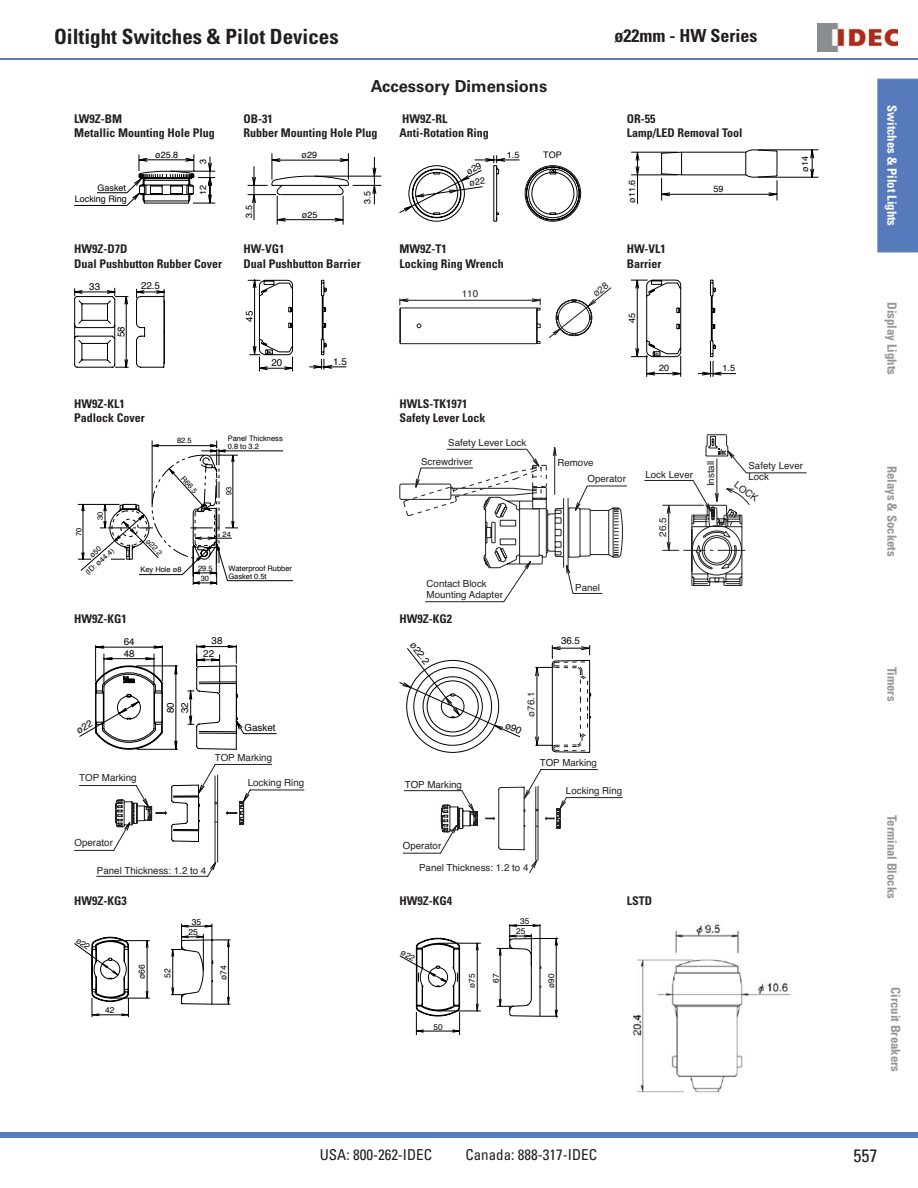
<style>
.page{position:relative;width:918px;height:1188px;background:#fff}
.page>*{position:absolute;margin:0;border:0;box-sizing:border-box;transform-origin:0 0}
.t1{font:700 condensed 21px "Univers LT Std";color:#231f20}
.t2{font:700 condensed 18px "Univers LT Std";color:#231f20}
.t3{font:condensed 18px "Univers LT Std";color:#231f20}
.t4{font:700 16.5px "Univers LT Std";color:#231f20}
.t5{font:condensed 15px "Univers LT Std";color:#231f20}
.t6{font:700 condensed 12.75px "Univers LT Std";color:#939598}
.t7{font:700 condensed 12.75px "Univers LT Std";color:#fff}
.t8{font:700 condensed 12px/14.4px "Univers LT Std";color:#231f20}
.t9{font:9.75px/11.7px "Helvetica";color:#231f20}
.t10{font:9.75px/14.4px "Helvetica";color:#000}
.t11{font:9px/11.7px "Helvetica";color:#000;text-align:right}
.t12{font:8.55px/10.2px "Helvetica";color:#000;text-align:center}
.t13{font:8.25px/9.4px "Helvetica";color:#000;text-align:center}
.t14{font:7.5px/7.5px "Helvetica";color:#000}
</style>
<div class="page">
<img style="left:818px;top:24px;width:80px;height:27px">
<div style="left:878px;top:79px;width:40px;height:174px;background:#577abc"></div>
<div style="left:0;top:1132px;width:918px;height:6px;background:#577abc"></div>
<hr style="left:0;top:59px;width:918px;height:1px;background:#577abc">
<svg style="left:74px;top:154px;width:141px;height:52px"></svg>
<svg style="left:247px;top:153px;width:134px;height:72px"></svg>
<svg style="left:631px;top:149px;width:187px;height:55px"></svg>
<svg style="left:74px;top:288px;width:91px;height:80px"></svg>
<svg style="left:247px;top:279px;width:100px;height:92px"></svg>
<svg style="left:399px;top:298px;width:142px;height:46px"></svg>
<svg style="left:630px;top:279px;width:106px;height:98px"></svg>
<svg style="left:403px;top:447px;width:404px;height:155px"></svg>
<hr style="left:244px;top:733px;width:32px;height:1px;background:#000">
<svg style="left:74px;top:764px;width:230px;height:113px"></svg>
<svg style="left:403px;top:769px;width:219px;height:103px"></svg>
<svg style="left:171px;top:924px;width:59px;height:81px"></svg>
<hr style="left:110px;top:998px;width:40px;height:1px;background:#000">
<hr style="left:110px;top:940px;width:40px;height:1px;background:#000">
<svg style="left:497px;top:924px;width:61px;height:95px"></svg>
<hr style="left:556px;top:939px;width:1px;height:77px;background:#000">
<svg style="left:476px;top:944px;width:3px;height:7px"></svg>
<svg style="left:476px;top:1004px;width:3px;height:7px"></svg>
<hr style="left:477px;top:943px;width:1px;height:68px;background:#000">
<hr style="left:438px;top:943px;width:42px;height:1px;background:#000">
<hr style="left:438px;top:1011px;width:42px;height:1px;background:#000">
<img style="left:632px;top:924px;width:159px;height:169px">
<svg style="left:399px;top:155px;width:182px;height:67px"></svg>
<svg style="left:549px;top:287px;width:62px;height:51px"></svg>
<svg style="left:77px;top:440px;width:216px;height:145px"></svg>
<svg style="left:79px;top:645px;width:165px;height:105px"></svg>
<svg style="left:399px;top:645px;width:192px;height:108px"></svg>
<svg style="left:74px;top:936px;width:75px;height:81px"></svg>
<svg style="left:399px;top:938px;width:61px;height:97px"></svg>
<p class="t1" style="left:54px;top:27px;width:286px">Oiltight Switches &amp; Pilot Devices</p>
<p class="t2" style="left:615px;top:27px;width:144px">ø22mm - HW Series</p>
<p class="t4" style="left:371px;top:78px;width:178px">Accessory Dimensions</p>
<p class="t8" style="left:74px;top:112px;width:142px">LW9Z-BM<br>Metallic Mounting Hole Plug</p>
<p class="t8" style="left:244px;top:112px;width:136px">OB-31<br>Rubber Mounting Hole Plug</p>
<p class="t8" style="left:399px;top:112px;width:91px">HW9Z-RL<br>Anti-Rotation Ring</p>
<p class="t8" style="left:627px;top:112px;width:117px">OR-55<br>Lamp/LED Removal Tool</p>
<p class="t11" style="left:75px;top:182px;width:54px">Gasket<br>Locking Ring</p>
<p class="t11" style="left:155px;top:150px;width:25px">ø25.8</p>
<p class="t11" style="left:198px;top:164px;width:7px;rotate:-90deg">3</p>
<p class="t11" style="left:198px;top:195px;width:12px;rotate:-90deg">12</p>
<p class="t11" style="left:244px;top:218px;width:14px;rotate:-90deg">3.5</p>
<p class="t11" style="left:302px;top:150px;width:17px">ø29</p>
<p class="t11" style="left:302px;top:209px;width:17px">ø25</p>
<p class="t11" style="left:362px;top:204px;width:14px;rotate:-90deg">3.5</p>
<p class="t11" style="left:507px;top:150px;width:14px">1.5</p>
<p class="t11" style="left:543px;top:150px;width:20px">TOP</p>
<p class="t11" style="left:627px;top:203px;width:25px;rotate:-90deg">ø11.6</p>
<p class="t8" style="left:74px;top:243px;width:149px">HW9Z-D7D<br>Dual Pushbutton Rubber Cover</p>
<p class="t8" style="left:244px;top:243px;width:119px">HW-VG1<br>Dual Pushbutton Barrier</p>
<p class="t8" style="left:399px;top:243px;width:106px">MW9Z-T1<br>Locking Ring Wrench</p>
<p class="t8" style="left:627px;top:243px;width:41px">HW-VL1<br>Barrier</p>
<p class="t10" style="left:89px;top:280px;width:12px">33</p>
<p class="t10" style="left:115px;top:337px;width:12px;rotate:-90deg">58</p>
<p class="t10" style="left:141px;top:279px;width:20px">22.5</p>
<p class="t9" style="left:462px;top:289px;width:18px">110</p>
<p class="t10" style="left:243px;top:322px;width:12px;rotate:-90deg">45</p>
<p class="t11" style="left:627px;top:323px;width:12px;rotate:-90deg">45</p>
<p class="t11" style="left:714px;top:184px;width:12px">59</p>
<p class="t10" style="left:271px;top:356px;width:12px">20</p>
<p class="t10" style="left:333px;top:355px;width:15px">1.5</p>
<p class="t8" style="left:74px;top:397px;width:72px">HW9Z-KL1<br>Padlock Cover</p>
<p class="t8" style="left:399px;top:397px;width:87px">HWLS-TK1971<br>Safety Lever Lock</p>
<p class="t14" style="left:177px;top:438px;width:16px">82.5</p>
<p class="t14" style="left:228px;top:436px;width:57px">Panel Thickness<br>0.8 to 3.2</p>
<p class="t9" style="left:448px;top:437px;width:80px">Safety Lever Lock</p>
<p class="t11" style="left:659px;top:363px;width:12px">20</p>
<p class="t11" style="left:723px;top:363px;width:14px">1.5</p>
<p class="t11" style="left:800px;top:172px;width:17px;rotate:-90deg">ø14</p>
<p class="t14" style="left:76px;top:536px;width:10px;rotate:-90deg">70</p>
<p class="t14" style="left:97px;top:520px;width:10px;rotate:-90deg">30</p>
<p class="t14" style="left:84px;top:571px;width:37px;rotate:-42deg">(ID: ø44.4)</p>
<p class="t14" style="left:185px;top:475px;width:22px;rotate:48deg">R66.5</p>
<p class="t14" style="left:226px;top:495px;width:10px;rotate:-90deg">93</p>
<p class="t14" style="left:150px;top:538px;width:21px;rotate:46deg">ø22.2</p>
<p class="t14" style="left:140px;top:566px;width:43px">Key Hole ø8</p>
<p class="t14" style="left:198px;top:563px;width:16px;line-height:10.9px;text-align:center">29.5<br>30</p>
<p class="t14" style="left:223px;top:531px;width:10px">24</p>
<p class="t14" style="left:228px;top:565px;width:65px">Waterproof Rubber<br>Gasket 0.5t</p>
<p class="t9" style="left:421px;top:457px;width:53px">Screwdriver</p>
<p class="t9" style="left:557px;top:458px;width:38px">Remove</p>
<p class="t9" style="left:427px;top:578px;width:78px">Contact Block<br>Mounting Adapter</p>
<p class="t9" style="left:588px;top:474px;width:40px">Operator</p>
<p class="t9" style="left:575px;top:582px;width:26px">Panel</p>
<p class="t8" style="left:74px;top:612px;width:54px">HW9Z-KG1</p>
<p class="t8" style="left:399px;top:612px;width:54px">HW9Z-KG2</p>
<p class="t10" style="left:124px;top:635px;width:12px">64</p>
<p class="t10" style="left:124px;top:647px;width:12px">48</p>
<p class="t9" style="left:79px;top:773px;width:59px">TOP Marking</p>
<p class="t10" style="left:212px;top:635px;width:12px">38</p>
<p class="t10" style="left:203px;top:647px;width:12px">22</p>
<p class="t10" style="left:164px;top:713px;width:12px;rotate:-90deg">80<br>32</p>
<p class="t10" style="left:245px;top:722px;width:32px">Gasket</p>
<p class="t9" style="left:215px;top:753px;width:59px">TOP Marking</p>
<p class="t9" style="left:248px;top:777px;width:58px">Locking Ring</p>
<p class="t10" style="left:417px;top:639px;width:26px;rotate:52deg">ø22.2</p>
<p class="t9" style="left:405px;top:779px;width:59px">TOP Marking</p>
<p class="t9" style="left:526px;top:717px;width:26px;rotate:-90deg">ø76.1</p>
<p class="t10" style="left:561px;top:635px;width:20px">36.5</p>
<p class="t9" style="left:540px;top:757px;width:59px">TOP Marking</p>
<p class="t9" style="left:566px;top:785px;width:58px">Locking Ring</p>
<p class="t9" style="left:74px;top:838px;width:40px">Operator</p>
<p class="t9" style="left:97px;top:865px;width:111px">Panel Thickness: 1.2 to 4</p>
<p class="t9" style="left:403px;top:841px;width:40px">Operator</p>
<p class="t9" style="left:419px;top:863px;width:111px">Panel Thickness: 1.2 to 4</p>
<p class="t9" style="left:645px;top:470px;width:49px">Lock Lever</p>
<p class="t9" style="left:706px;top:486px;width:27px;rotate:-90deg">Install</p>
<p class="t9" style="left:658px;top:537px;width:20px;rotate:-90deg">26.5</p>
<p class="t8" style="left:74px;top:894px;width:54px">HW9Z-KG3</p>
<p class="t8" style="left:399px;top:894px;width:54px">HW9Z-KG4</p>
<p class="t8" style="left:627px;top:894px;width:27px">LSTD</p>
<p class="t12" style="left:105px;top:1006px;width:11px">42</p>
<p class="t12" style="left:188px;top:917px;width:14px">35<br>25</p>
<p class="t13" style="left:516px;top:917px;width:15px">35<br>25</p>
<p class="t12" style="left:137px;top:979px;width:16px;rotate:-90deg">ø66</p>
<p class="t13" style="left:492px;top:983px;width:11px;rotate:-90deg">67</p>
<p class="t13" style="left:547px;top:988px;width:16px;rotate:-90deg">ø90</p>
<p class="t13" style="left:433px;top:1023px;width:11px">50</p>
<p class="t12" style="left:163px;top:978px;width:11px;rotate:-90deg">52</p>
<p class="t12" style="left:219px;top:980px;width:16px;rotate:-90deg">ø74</p>
<p class="t13" style="left:468px;top:988px;width:16px;rotate:-90deg">ø75</p>
<p class="t9" style="left:748px;top:460px;width:56px">Safety Lever<br>Lock</p>
<p class="t9" style="left:738px;top:480px;width:28px;rotate:35deg">LOCK</p>
<p class="t7" style="left:898px;top:105px;width:123px;rotate:90deg">Switches &amp; Pilot Lights</p>
<p class="t6" style="left:898px;top:302px;width:74px;rotate:90deg">Display Lights</p>
<p class="t6" style="left:898px;top:466px;width:92px;rotate:90deg">Relays &amp; Sockets</p>
<p class="t6" style="left:898px;top:667px;width:36px;rotate:90deg">Timers</p>
<p class="t6" style="left:898px;top:815px;width:86px;rotate:90deg">Terminal Blocks</p>
<p class="t6" style="left:902px;top:987px;width:86px;rotate:90deg">Circuit Breakers</p>
<p class="t5" style="left:320px;top:1148px;width:114px">USA: 800-262-IDEC</p>
<p class="t5" style="left:465px;top:1148px;width:133px">Canada: 888-317-IDEC</p>
<p class="t3" style="left:854px;top:1147px;width:25px">557</p>
</div>
